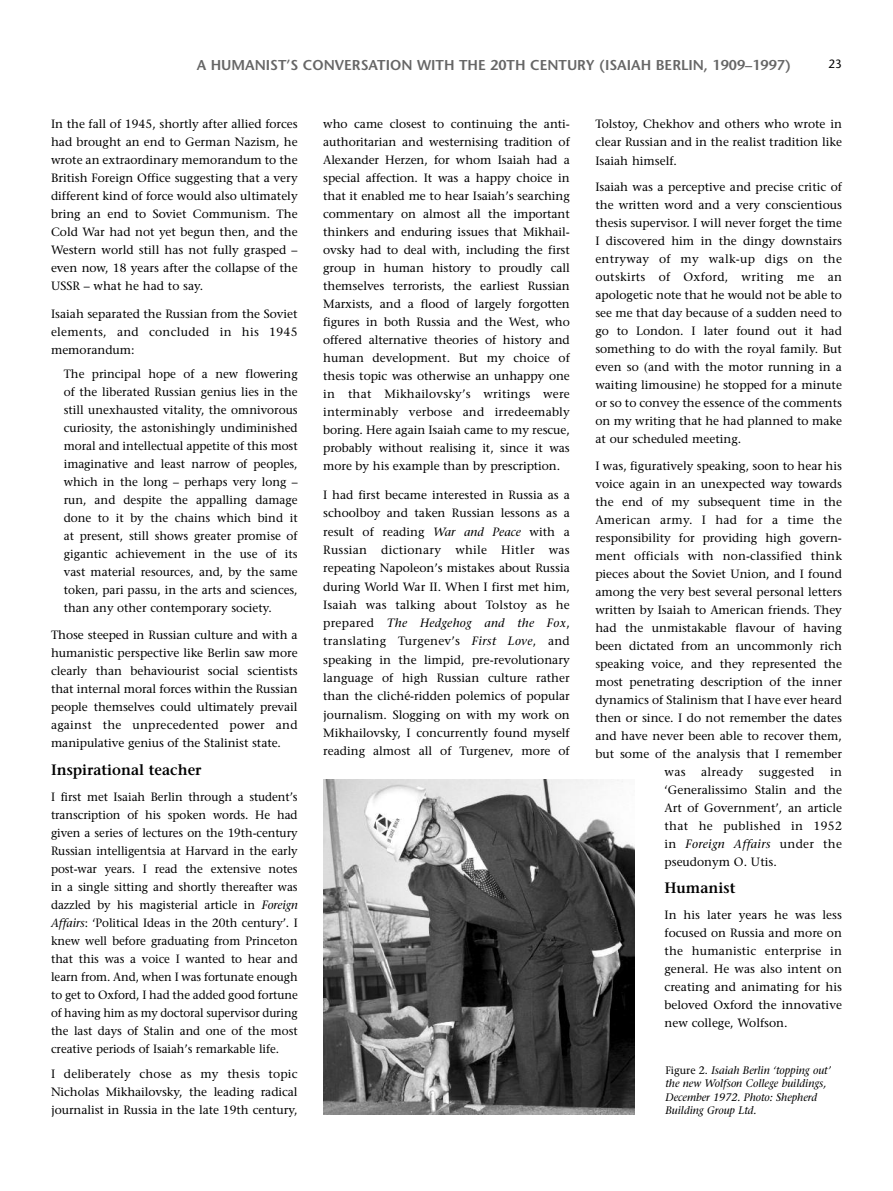
<style>
.page{position:relative;width:893px;height:1191px;background:#fff}
.page>*{position:absolute;margin:0;border:0;box-sizing:border-box;transform-origin:0 0}
.t1{font:600 15px "Stone Serif";color:#000}
.t2{font:600 14.25px "Stone Sans";color:#666}
.t3{font:12px/18px "Stone Serif";color:#000;text-align:justify}
.t4{font:12px "Stone Serif";letter-spacing:.02em;color:#000}
.t5{font:12px "Stone Sans";color:#000}
.t6{font:italic 10.8px/13.5px "Stone Serif";color:#000}
.s1{font-style:italic}
.s2{font-style:normal}
</style>
<div class="page">
<img style="left:323px;top:779px;width:311px;height:335px">
<p class="t2" style="left:197px;top:60px;width:596px">A HUMANIST’S CONVERSATION WITH THE 20TH CENTURY (ISAIAH BERLIN, 1909–1997)</p>
<p class="t5" style="left:829px;top:60px;width:15px">23</p>
<p class="t3" style="left:51px;top:116px;width:248px">In the fall of 1945, shortly after allied forces had brought an end to German Nazism, he wrote an extraordinary memorandum to the British Foreign Office suggesting that a very different kind of force would also ultimately bring an end to Soviet Communism. The Cold War had not yet begun then, and the Western world still has not fully grasped – even now, 18 years after the collapse of the USSR – what he had to say.</p>
<p class="t3" style="left:51px;top:306px;width:248px">Isaiah separated the Russian from the Soviet elements, and concluded in his 1945 memorandum:</p>
<p class="t3" style="left:64px;top:366px;width:235px">The principal hope of a new flowering of the liberated Russian genius lies in the still unexhausted vitality, the omnivorous curiosity, the astonishingly undiminished moral and intellectual appetite of this most imaginative and least narrow of peoples, which in the long – perhaps very long – run, and despite the appalling damage done to it by the chains which bind it at present, still shows greater promise of gigantic achievement in the use of its vast material resources, and, by the same token, pari passu, in the arts and sciences, than any other contemporary society.</p>
<p class="t3" style="left:51px;top:626px;width:248px">Those steeped in Russian culture and with a humanistic perspective like Berlin saw more clearly than behaviourist social scientists that internal moral forces within the Russian people themselves could ultimately prevail against the unprecedented power and manipulative genius of the Stalinist state.</p>
<p class="t1" style="left:51px;top:764px;width:152px">Inspirational teacher</p>
<p class="t3" style="left:51px;top:788px;width:248px">I first met Isaiah Berlin through a student’s transcription of his spoken words. He had given a series of lectures on the 19th-century Russian intelligentsia at Harvard in the early post-war years. I read the extensive notes in a single sitting and shortly thereafter was dazzled by his magisterial article in <span class="s1">Foreign Affairs</span>: ‘Political Ideas in the 20th century’. I knew well before graduating from Princeton that this was a voice I wanted to hear and learn from. And, when I was fortunate enough to get to Oxford, I had the added good fortune of having him as my doctoral supervisor during the last days of Stalin and one of the most creative periods of Isaiah’s remarkable life.</p>
<p class="t3" style="left:51px;top:1066px;width:248px">I deliberately chose as my thesis topic Nicholas Mikhailovsky, the leading radical journalist in Russia in the late 19th century,</p>
<p class="t3" style="left:323px;top:116px;width:248px">who came closest to continuing the anti&shy;authoritarian and westernising tradition of Alexander Herzen, for whom Isaiah had a special affection. It was a happy choice in that it enabled me to hear Isaiah’s searching commentary on almost all the important thinkers and enduring issues that Mikhail&shy;ovsky had to deal with, including the first group in human history to proudly call themselves terrorists, the earliest Russian Marxists, and a flood of largely forgotten figures in both Russia and the West, who offered alternative theories of history and human development. But my choice of thesis topic was otherwise an unhappy one in that Mikhailovsky’s writings were interminably verbose and irredeemably boring. Here again Isaiah came to my rescue, probably without realising it, since it was more by his example than by prescription.</p>
<p class="t3" style="left:323px;top:487px;width:248px">I had first became interested in Russia as a schoolboy and taken Russian lessons as a result of reading <span class="s1">War and Peace</span> with a Russian dictionary while Hitler was repeating Napoleon’s mistakes about Russia during World War II. When I first met him, Isaiah was talking about Tolstoy as he prepared <span class="s1">The Hedgehog and the Fox</span>, translating Turgenev’s <span class="s1">First Love</span>, and speaking in the limpid, pre-revolutionary language of high Russian culture rather than the cliché-ridden polemics of popular journalism. Slogging on with my work on Mikhailovsky, I concurrently found myself reading almost all of Turgenev, more of</p>
<p class="t3" style="left:595px;top:116px;width:248px">Tolstoy, Chekhov and others who wrote in clear Russian and in the realist tradition like Isaiah himself.</p>
<p class="t3" style="left:595px;top:179px;width:248px">Isaiah was a perceptive and precise critic of the written word and a very conscientious thesis supervisor. I will never forget the time I discovered him in the dingy downstairs entryway of my walk-up digs on the outskirts of Oxford, writing me an apologetic note that he would not be able to see me that day because of a sudden need to go to London. I later found out it had something to do with the royal family. But even so (and with the motor running in a waiting limousine) he stopped for a minute or so to convey the essence of the comments on my writing that he had planned to make at our scheduled meeting.</p>
<p class="t3" style="left:595px;top:458px;width:248px">I was, figuratively speaking, soon to hear his</p>
<p class="t3" style="left:595px;top:476px;width:248px">voice again in an unexpected way towards</p>
<p class="t3" style="left:595px;top:494px;width:248px">the end of my subsequent time in the</p>
<p class="t4" style="left:595px;top:515px;width:248px">American army. I had for a time the</p>
<p class="t3" style="left:595px;top:530px;width:248px">responsibility for providing high govern-</p>
<p class="t3" style="left:595px;top:548px;width:248px">ment officials with non-classified think</p>
<p class="t3" style="left:595px;top:566px;width:248px">pieces about the Soviet Union, and I found</p>
<p class="t3" style="left:595px;top:584px;width:248px">among the very best several personal letters</p>
<p class="t3" style="left:595px;top:602px;width:248px">written by Isaiah to American friends. They</p>
<p class="t3" style="left:595px;top:620px;width:248px">had the unmistakable flavour of having</p>
<p class="t3" style="left:595px;top:638px;width:248px">been dictated from an uncommonly rich</p>
<p class="t3" style="left:595px;top:656px;width:248px">speaking voice, and they represented the</p>
<p class="t3" style="left:595px;top:674px;width:248px">most penetrating description of the inner</p>
<p class="t3" style="left:595px;top:692px;width:248px">dynamics of Stalinism that I have ever heard</p>
<p class="t3" style="left:595px;top:710px;width:248px">then or since. I do not remember the dates</p>
<p class="t3" style="left:595px;top:728px;width:248px">and have never been able to recover them,</p>
<p class="t3" style="left:595px;top:746px;width:248px">but some of the analysis that I remember</p>
<p class="t3" style="left:664px;top:764px;width:23px">was</p>
<p class="t4" style="left:701px;top:767px;width:44px">already</p>
<p class="t4" style="left:759px;top:767px;width:57px">suggested</p>
<p class="t3" style="left:664px;top:764px;width:179px;text-indent:166px">in ‘Generalissimo Stalin and the Art of Government’, an article that he published in 1952 in <span class="s1">Foreign Affairs</span> under the pseudonym O. Utis.</p>
<p class="t1" style="left:664px;top:882px;width:72px">Humanist</p>
<p class="t3" style="left:664px;top:907px;width:179px">In his later years he was less focused on Russia and more on the humanistic enterprise in general. He was also intent on creating and animating for his beloved Oxford the innovative new college, Wolfson.</p>
<p class="t6" style="left:665px;top:1064px;width:167px"><span class="s2">Figure 2.</span> Isaiah Berlin ‘topping out’ the new Wolfson College buildings,<br>December 1972. Photo: Shepherd<br>Building Group Ltd.</p>
</div>
